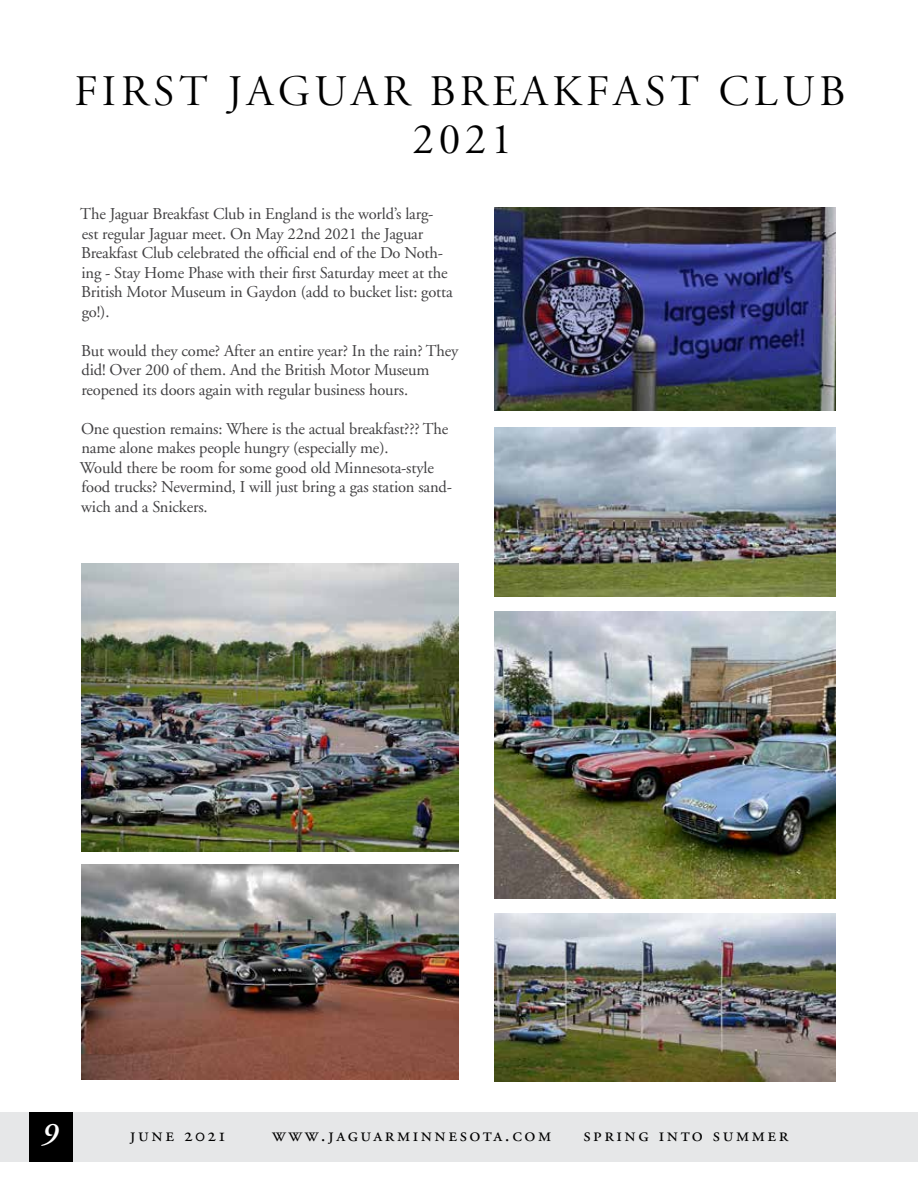
<style>
.page{position:relative;width:918px;height:1188px;background:#fff}
.page>*{position:absolute;margin:0;border:0;box-sizing:border-box;transform-origin:0 0}
.t1{font:43.5px/48px "Adobe Garamond Titling";letter-spacing:.1em;color:#000;text-align:center}
.t2{font:italic 600 31.5px "Adobe Garamond";color:#fff}
.t3{font:19.5px "Adobe Garamond Regular SC";letter-spacing:.13em;color:#000}
.t4{font:16.5px/19.5px "Adobe Garamond";letter-spacing:-.01em;color:#414042}
</style>
<div class="page">
<div style="left:0;top:1112px;width:918px;height:49px;background:#e6e7e8"></div>
<div style="left:30px;top:1112px;width:43px;height:49px;background:#000"></div>
<img style="left:81px;top:564px;width:378px;height:287px">
<img style="left:82px;top:864px;width:377px;height:215px">
<img style="left:495px;top:207px;width:341px;height:203px">
<img style="left:495px;top:428px;width:341px;height:168px">
<img style="left:495px;top:913px;width:341px;height:168px">
<img style="left:495px;top:612px;width:341px;height:287px">
<h1 class="t1" style="left:74px;top:68px;width:772px">FIRST JAGUAR BREAKFAST CLUB<br>2021</h1>
<p class="t4" style="left:80px;top:205px;width:374px">The Jaguar Breakfast Club in England is the world’s larg&shy;est regular Jaguar meet. On May 22nd 2021 the Jaguar Breakfast Club celebrated the official end of the Do Noth&shy;ing - Stay Home Phase with their first Saturday meet at the British Motor Museum in Gaydon (add to bucket list: gotta go!).</p>
<p class="t4" style="left:81px;top:341px;width:379px">But would they come? After an entire year? In the rain? They did! Over 200 of them. And the British Motor Museum reopened its doors again with regular business hours.</p>
<p class="t4" style="left:80px;top:419px;width:374px">One question remains: Where is the actual breakfast??? The name alone makes people hungry (especially me).<br>Would there be room for some good old Minnesota-style food trucks? Nevermind, I will just bring a gas station sand&shy;wich and a Snickers.</p>
<h2 class="t2" style="left:41px;top:1117px;width:18px">9</h2>
<p class="t3" style="left:130px;top:1124px;width:97px">june 2021</p>
<p class="t3" style="left:272px;top:1124px;width:281px">www.jaguarminnesota.com</p>
<p class="t3" style="left:583px;top:1124px;width:206px">spring into summer</p>
</div>
